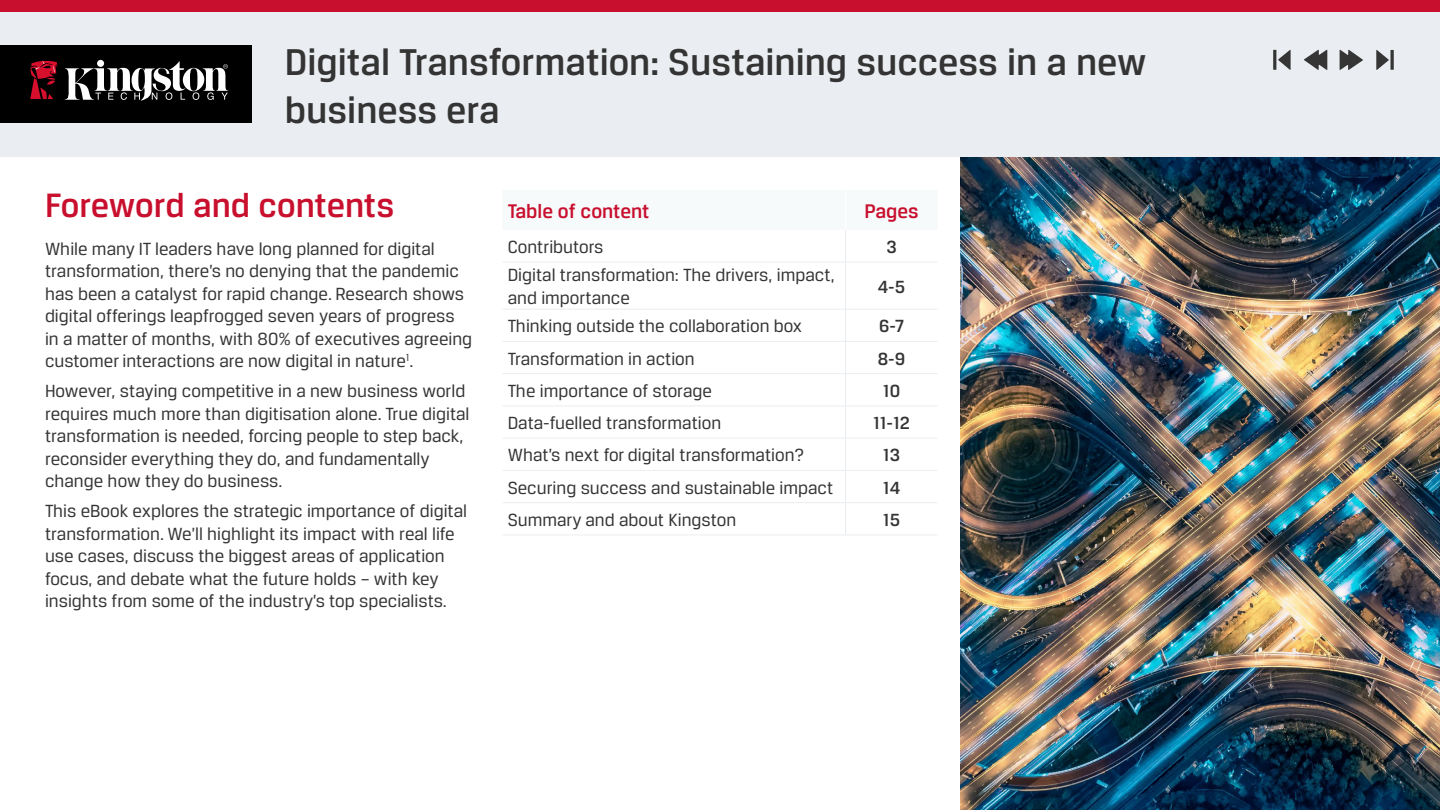
<style>
.page{position:relative;width:1440px;height:810px;background:#fff}
.page>*{position:absolute;margin:0;border:0;box-sizing:border-box;transform-origin:0 0}
.t1{font:500 39.75px/47.7px "Breuer Text";color:#343434}
.t2{font:500 36px "Breuer Text";color:#c8102e}
.t3{font:500 21px "Breuer Text";color:#c8102e}
.t4{font:18.75px/22.5px "Breuer Text";color:#353535}
.t5{font:18.75px/22.5px "Breuer Text";color:#343434}
.t6{font:500 18.75px "Breuer Text";color:#343434}
</style>
<div class="page">
<img style="left:960px;top:156px;width:480px;height:654px">
<div style="left:0;top:0;width:1440px;height:156px;background:#eaedf1"></div>
<div style="left:0;top:0;width:1440px;height:11px;background:#c8102e"></div>
<div style="left:0;top:45px;width:251px;height:78px;background:#000"></div>
<svg style="left:65px;top:61px;width:163px;height:40px"></svg>
<svg style="left:30px;top:60px;width:28px;height:39px"></svg>
<svg style="left:1304px;top:50px;width:23px;height:20px"></svg>
<svg style="left:1340px;top:50px;width:23px;height:20px"></svg>
<svg style="left:1273px;top:50px;width:18px;height:20px"></svg>
<svg style="left:1376px;top:50px;width:18px;height:20px"></svg>
<hr style="left:845px;top:230px;width:1px;height:32px;background:#eaedf1">
<hr style="left:502px;top:262px;width:344px;height:1px;background:#eaedf1">
<hr style="left:846px;top:262px;width:92px;height:1px;background:#eaedf1">
<hr style="left:845px;top:262px;width:1px;height:47px;background:#eaedf1">
<hr style="left:502px;top:309px;width:344px;height:1px;background:#eaedf1">
<hr style="left:846px;top:309px;width:92px;height:1px;background:#eaedf1">
<hr style="left:845px;top:310px;width:1px;height:31px;background:#eaedf1">
<hr style="left:502px;top:341px;width:344px;height:1px;background:#eaedf1">
<hr style="left:846px;top:341px;width:92px;height:1px;background:#eaedf1">
<hr style="left:845px;top:342px;width:1px;height:31px;background:#eaedf1">
<hr style="left:502px;top:373px;width:344px;height:1px;background:#eaedf1">
<hr style="left:846px;top:373px;width:92px;height:1px;background:#eaedf1">
<hr style="left:845px;top:374px;width:1px;height:32px;background:#eaedf1">
<hr style="left:502px;top:406px;width:344px;height:1px;background:#eaedf1">
<hr style="left:846px;top:406px;width:92px;height:1px;background:#eaedf1">
<hr style="left:845px;top:406px;width:1px;height:32px;background:#eaedf1">
<hr style="left:502px;top:438px;width:344px;height:1px;background:#eaedf1">
<hr style="left:846px;top:438px;width:92px;height:1px;background:#eaedf1">
<hr style="left:845px;top:439px;width:1px;height:31px;background:#eaedf1">
<hr style="left:502px;top:470px;width:344px;height:1px;background:#eaedf1">
<hr style="left:846px;top:470px;width:92px;height:1px;background:#eaedf1">
<hr style="left:845px;top:471px;width:1px;height:31px;background:#eaedf1">
<hr style="left:502px;top:502px;width:344px;height:1px;background:#eaedf1">
<hr style="left:846px;top:502px;width:92px;height:1px;background:#eaedf1">
<hr style="left:845px;top:503px;width:1px;height:32px;background:#eaedf1">
<hr style="left:502px;top:535px;width:344px;height:1px;background:#eaedf1">
<hr style="left:846px;top:535px;width:92px;height:1px;background:#eaedf1">
<h1 class="t1" style="left:285px;top:37px;width:863px">Digital Transformation: Sustaining success in a new business era</h1>
<h2 class="t2" style="left:45px;top:185px;width:351px">Foreword and contents</h2>
<p class="t4" style="left:45px;top:237px;width:429px">While many IT leaders have long planned for digital transformation, there’s no denying that the pandemic has been a catalyst for rapid change. Research shows digital offerings leapfrogged seven years of progress in a matter of months, with 80% of executives agreeing customer interactions are now digital in nature<sup>1</sup>.</p>
<p class="t4" style="left:45px;top:379px;width:426px">However, staying competitive in a new business world requires much more than digitisation alone. True digital transformation is needed, forcing people to step back, reconsider everything they do, and fundamentally change how they do business.</p>
<p class="t4" style="left:45px;top:499px;width:424px">This eBook explores the strategic importance of digital transformation. We’ll highlight its impact with real life use cases, discuss the biggest areas of application focus, and debate what the future holds – with key insights from some of the industry’s top specialists.</p>
<p class="t3" style="left:508px;top:199px;width:143px">Table of content</p>
<p class="t3" style="left:864px;top:199px;width:56px">Pages</p>
<p class="t5" style="left:508px;top:235px;width:97px">Contributors</p>
<p class="t6" style="left:886px;top:236px;width:12px">3</p>
<p class="t5" style="left:508px;top:264px;width:329px">Digital transformation: The drivers, impact, and importance</p>
<p class="t6" style="left:878px;top:276px;width:29px">4-5</p>
<p class="t5" style="left:508px;top:315px;width:296px">Thinking outside the collaboration box</p>
<p class="t6" style="left:879px;top:316px;width:26px">6-7</p>
<p class="t5" style="left:508px;top:347px;width:189px">Transformation in action</p>
<p class="t6" style="left:878px;top:348px;width:29px">8-9</p>
<p class="t5" style="left:508px;top:379px;width:206px">The importance of storage</p>
<p class="t6" style="left:883px;top:380px;width:19px">10</p>
<p class="t5" style="left:508px;top:411px;width:215px">Data-fuelled transformation</p>
<p class="t6" style="left:873px;top:412px;width:38px">11-12</p>
<p class="t5" style="left:508px;top:444px;width:298px">What’s next for digital transformation?</p>
<p class="t6" style="left:883px;top:445px;width:19px">13</p>
<p class="t5" style="left:508px;top:476px;width:327px">Securing success and sustainable impact</p>
<p class="t6" style="left:883px;top:477px;width:19px">14</p>
<p class="t5" style="left:508px;top:508px;width:230px">Summary and about Kingston</p>
<p class="t6" style="left:883px;top:509px;width:19px">15</p>
</div>
